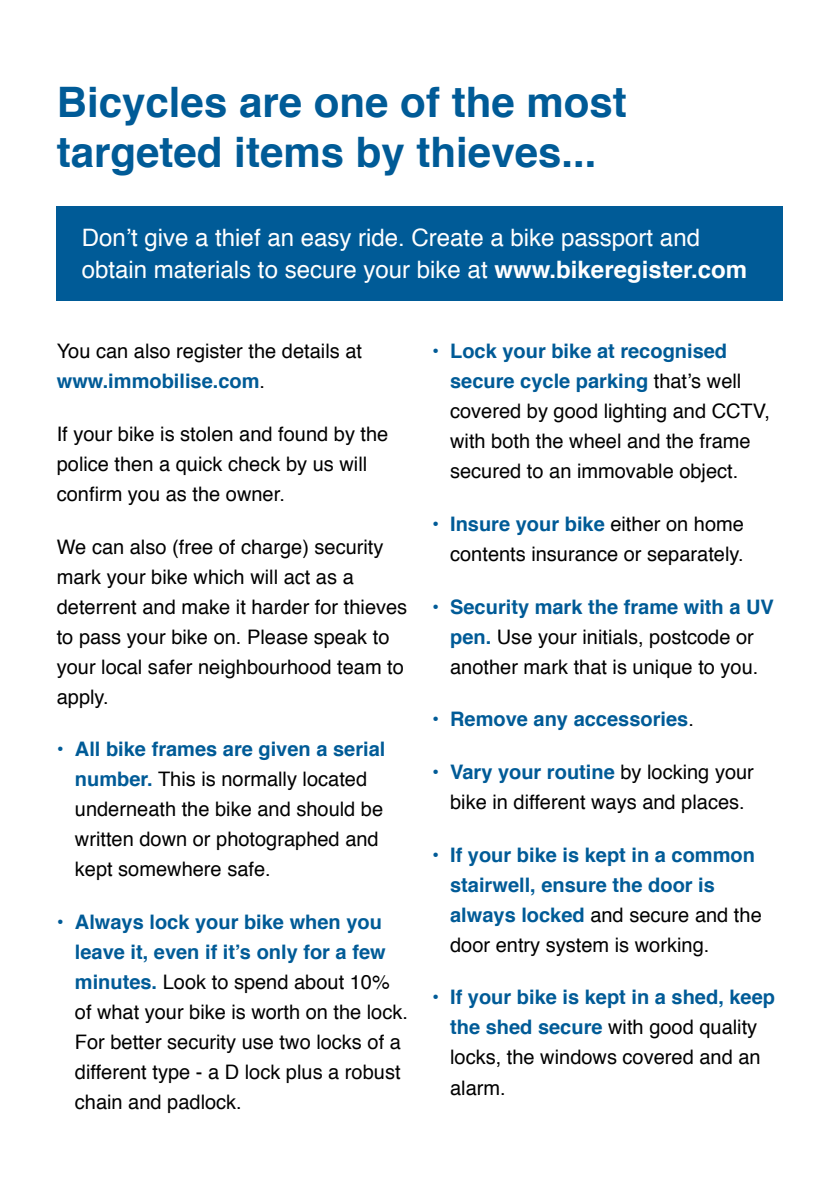
<style>
.page{position:relative;width:840px;height:1191px;background:#fff}
.page>*{position:absolute;margin:0;border:0;box-sizing:border-box;transform-origin:0 0}
.t1{font:700 42px/50.4px "Helvetica";color:#005b97}
.t2{font:24px/32px "Helvetica";color:#fff}
.t3{font:20px/30px "Helvetica";color:#000}
.t4{font:700 20px/30px "Helvetica";color:#005b97}
.s1{font-weight:700}
.s2{font-weight:700;color:#005b97}
.s3{color:#005b97}
.s4{font-weight:400}
.s5{font-weight:400;color:#000}
</style>
<div class="page">
<div style="left:57px;top:206px;width:725px;height:94px;background:#005b97"></div>
<h1 class="t1" style="left:57px;top:77px;width:571px">Bicycles are one of the most targeted items by thieves...</h1>
<p class="t2" style="left:82px;top:222px;width:666px">Don’t give a thief an easy ride. Create a bike passport and obtain materials to secure your bike at <span class="s1">www.bikeregister.com</span></p>
<p class="t3" style="left:57px;top:337px;width:306px">You can also register the details at <span class="s2">www.immobilise.com</span>.</p>
<p class="t3" style="left:57px;top:419px;width:333px">If your bike is stolen and found by the police then a quick check by us will confirm you as the owner.</p>
<p class="t3" style="left:57px;top:532px;width:352px">We can also (free of charge) security mark your bike which will act as a deterrent and make it harder for thieves to pass your bike on. Please speak to your local safer neighbourhood team to apply.</p>
<p class="t3" style="left:75px;top:735px;width:312px;text-indent:-18px"><span class="s3">•</span> <span class="s2">All bike frames are given a serial number.</span> This is normally located underneath the bike and should be written down or photographed and kept somewhere safe.</p>
<p class="t3" style="left:75px;top:907px;width:334px;text-indent:-18px"><span class="s3">•</span> <span class="s2">Always lock your bike when you leave it, even if it’s only for a few minutes.</span> Look to spend about 10% of what your bike is worth on the lock.<br>For better security use two locks of a different type - a D lock plus a robust chain and padlock.</p>
<p class="t3" style="left:450px;top:337px;width:321px;text-indent:-18px"><span class="s3">•</span> <span class="s2">Lock your bike at recognised secure cycle parking</span> that’s well covered by good lighting and CCTV, with both the wheel and the frame secured to an immovable object.</p>
<p class="t3" style="left:432px;top:509px;width:313px;text-align:right"><span class="s3">•</span> <span class="s2">Insure your bike</span> either on home contents insurance or separately.</p>
<p class="t3" style="left:432px;top:592px;width:343px;text-align:center"><span class="s3">•</span> <span class="s2">Security mark the frame with a UV pen.</span> Use your initials, postcode or another mark that is unique to you.</p>
<p class="t4" style="left:432px;top:704px;width:263px"><span class="s4">•</span> Remove any accessories<span class="s5">.</span></p>
<p class="t3" style="left:432px;top:757px;width:323px;text-align:center"><span class="s3">•</span> <span class="s2">Vary your routine</span> by locking your bike in different ways and places.</p>
<p class="t4" style="left:450px;top:840px;width:313px;text-indent:-18px"><span class="s4">•</span> If your bike is kept in a common stairwell, ensure the door is always locked <span class="s5">and secure and the door entry system is working.</span></p>
<p class="t3" style="left:450px;top:983px;width:326px;text-indent:-18px"><span class="s3">•</span> <span class="s2">If your bike is kept in a shed, keep the shed secure</span> with good quality locks, the windows covered and an alarm.</p>
</div>
